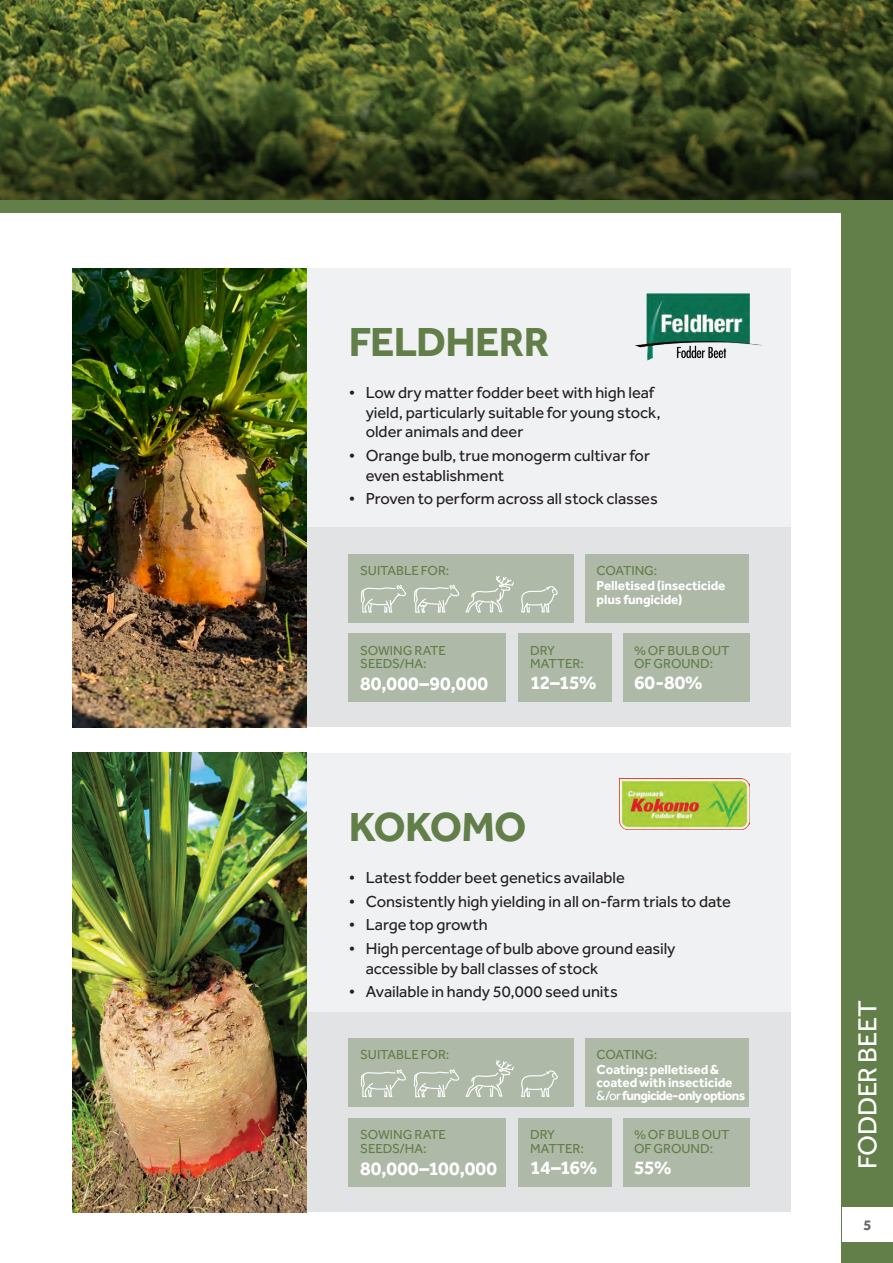
<style>
.page{position:relative;width:893px;height:1263px;background:#fff}
.page>*{position:absolute;margin:0;border:0;box-sizing:border-box;transform-origin:0 0}
.t1{font:700 42px "Effra";letter-spacing:-.02em;color:#627e49}
.t2{font:27px "Effra";letter-spacing:-.01em;color:#fff}
.t3{font:700 19.5px "Effra";color:#fff}
.t4{font:16.5px/19.5px "Effra";letter-spacing:-.005em;color:#231f20}
.t5{font:700 15px "Effra";color:#696362}
.t6{font:13.5px/13.5px "Effra";letter-spacing:-.005em;color:#627e49}
.t7{font:700 13.5px/12.8px "Effra";letter-spacing:-.01em;color:#fff}
.s1{font-weight:400}
</style>
<div class="page">
<div style="left:72px;top:268px;width:719px;height:459px;background:#f0f1f2"></div>
<img style="left:635px;top:294px;width:127px;height:67px">
<div style="left:306px;top:527px;width:485px;height:200px;background:#e1e3e5"></div>
<img style="left:72px;top:268px;width:234px;height:460px">
<div style="left:72px;top:753px;width:719px;height:458px;background:#f0f1f2"></div>
<div style="left:306px;top:1012px;width:485px;height:199px;background:#e1e3e5"></div>
<img style="left:72px;top:753px;width:234px;height:459px">
<div style="left:842px;top:213px;width:51px;height:1050px;background:#627e49"></div>
<div style="left:0;top:200px;width:893px;height:13px;background:#627e49"></div>
<img style="left:0;top:0;width:893px;height:72px">
<img style="left:619px;top:778px;width:131px;height:51px">
<svg style="left:0;top:72px;width:893px;height:128px"></svg>
<div style="left:349px;top:1038px;width:225px;height:68px;background:#aebaa7"></div>
<div style="left:349px;top:1118px;width:157px;height:68px;background:#aebaa7"></div>
<div style="left:586px;top:1038px;width:163px;height:68px;background:#aebaa7"></div>
<div style="left:623px;top:1118px;width:126px;height:68px;background:#aebaa7"></div>
<div style="left:519px;top:1118px;width:93px;height:68px;background:#aebaa7"></div>
<div style="left:349px;top:554px;width:225px;height:68px;background:#aebaa7"></div>
<div style="left:349px;top:634px;width:157px;height:68px;background:#aebaa7"></div>
<div style="left:586px;top:554px;width:163px;height:68px;background:#aebaa7"></div>
<div style="left:623px;top:634px;width:126px;height:68px;background:#aebaa7"></div>
<div style="left:519px;top:634px;width:93px;height:68px;background:#aebaa7"></div>
<svg style="left:361px;top:1060px;width:197px;height:38px"></svg>
<svg style="left:361px;top:575px;width:197px;height:38px"></svg>
<div style="left:842px;top:1208px;width:51px;height:34px;background:#fff"></div>
<p class="t1" style="left:349px;top:317px;width:202px">FELDHERR</p>
<p class="t4" style="left:366px;top:383px;width:296px;text-indent:-17px">• Low dry matter fodder beet with high leaf yield, particularly suitable for young stock, older animals and deer</p>
<p class="t4" style="left:366px;top:446px;width:286px;text-indent:-17px">• Orange bulb, true monogerm cultivar for even establishment</p>
<p class="t4" style="left:349px;top:489px;width:311px">• Proven to perform across all stock classes</p>
<p class="t6" style="left:360px;top:563px;width:91px">SUITABLE FOR:</p>
<p class="t6" style="left:360px;top:643px;width:87px">SOWING RATE<br>SEEDS/HA:</p>
<p class="t3" style="left:360px;top:672px;width:129px">80,000–90,000</p>
<p class="t6" style="left:597px;top:563px;width:62px">COATING:</p>
<p class="t7" style="left:597px;top:578px;width:130px;line-height:13.5px">Pelletised (insecticide plus fungicide)</p>
<p class="t6" style="left:530px;top:643px;width:55px">DRY<br>MATTER:</p>
<p class="t3" style="left:530px;top:671px;width:68px">12–15%</p>
<p class="t6" style="left:634px;top:643px;width:97px">% OF BULB OUT</p>
<p class="t6" style="left:634px;top:657px;width:81px">OF GROUND:</p>
<p class="t3" style="left:634px;top:671px;width:70px">60-80%</p>
<p class="t1" style="left:349px;top:801px;width:179px">KOKOMO</p>
<p class="t4" style="left:349px;top:867px;width:278px">• Latest fodder beet genetics available</p>
<p class="t4" style="left:349px;top:891px;width:384px">• Consistently high yielding in all on-farm trials to date</p>
<p class="t4" style="left:349px;top:915px;width:141px">• Large top growth</p>
<p class="t4" style="left:366px;top:939px;width:311px;text-indent:-17px">• High percentage of bulb above ground easily accessible by ball classes of stock</p>
<p class="t4" style="left:349px;top:982px;width:271px">• Available in handy 50,000 seed units</p>
<p class="t6" style="left:360px;top:1047px;width:91px">SUITABLE FOR:</p>
<p class="t6" style="left:360px;top:1128px;width:87px">SOWING RATE<br>SEEDS/HA:</p>
<p class="t3" style="left:360px;top:1156px;width:138px">80,000–100,000</p>
<p class="t6" style="left:597px;top:1047px;width:62px">COATING:</p>
<p class="t7" style="left:597px;top:1063px;width:150px">Coating: pelletised &amp; coated with insecticide <span class="s1">&amp;/or</span> fungicide-only options</p>
<p class="t6" style="left:530px;top:1128px;width:55px">DRY<br>MATTER:</p>
<p class="t3" style="left:530px;top:1155px;width:69px">14–16%</p>
<p class="t6" style="left:634px;top:1128px;width:97px">% OF BULB OUT</p>
<p class="t6" style="left:634px;top:1141px;width:81px">OF GROUND:</p>
<p class="t3" style="left:634px;top:1155px;width:39px">55%</p>
<p class="t2" style="left:852px;top:1169px;width:171px;rotate:-90deg">FODDER BEET</p>
<p class="t5" style="left:863px;top:1215px;width:10px">5</p>
</div>
